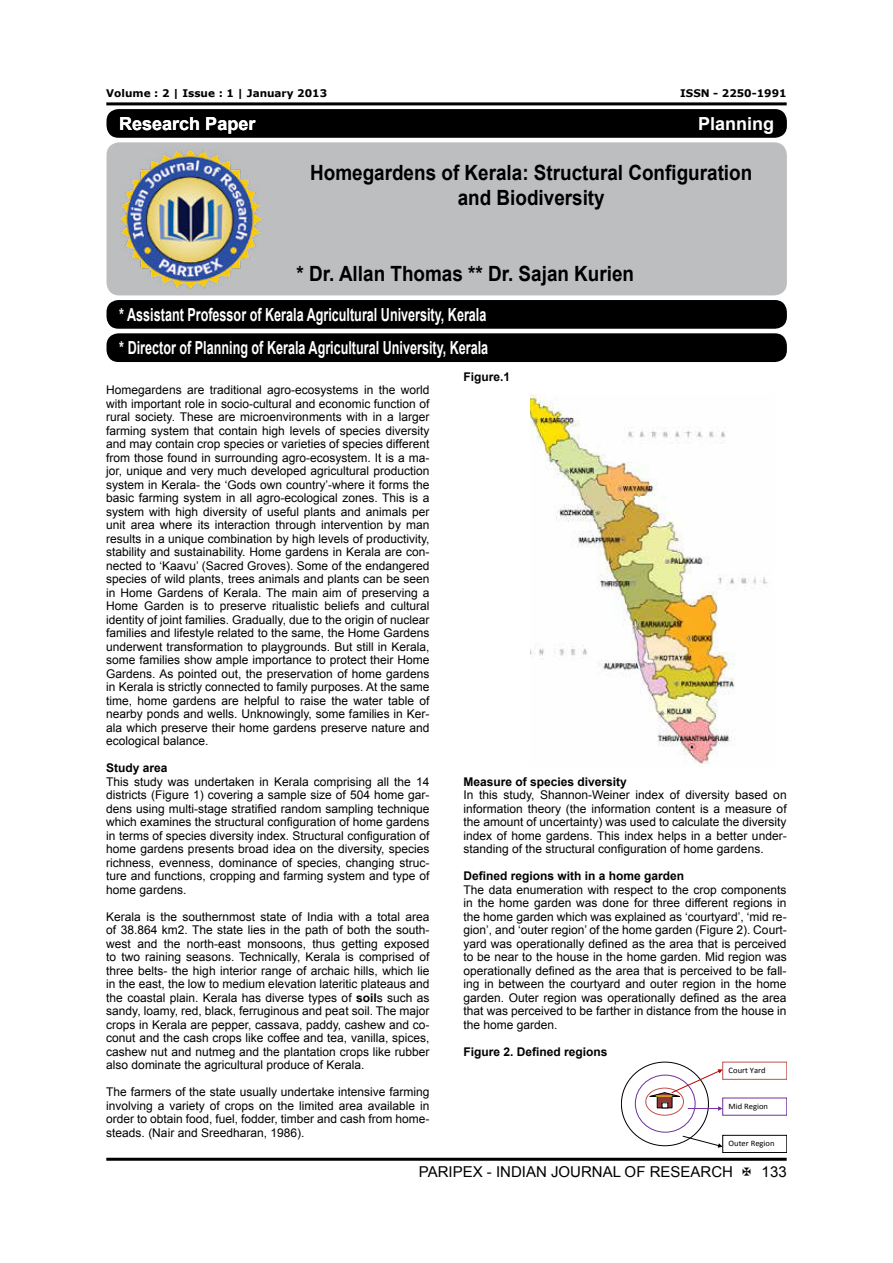
<style>
.page{position:relative;width:893px;height:1263px;background:#fff}
.page>*{position:absolute;margin:0;border:0;box-sizing:border-box;transform-origin:0 0}
.t1{font:700 21px/25.2px "Arial";color:#000;text-align:center;scale:.9 1}
.t2{font:700 18px/33.3px "Arial";color:#fff;scale:.7 1}
.t3{font:700 18px "Arial";color:#fff}
.t4{font:15px "Arial";color:#000}
.t5{font:12px/13.5px "Arial";color:#000;text-align:justify}
.t6{font:700 12px "Arial";color:#000}
.t7{font:700 10.5px "Verdana";color:#000}
.t8{font:8.25px "Calibri";color:#000}
.s1{font-weight:700}
</style>
<div class="page">
<hr style="left:106px;top:102px;width:681px;height:3px;background:#000">
<hr style="left:106px;top:1158px;width:681px;height:3px;background:#000">
<div style="left:107px;top:142px;width:680px;height:153px;background:#bcbec0;border-radius:13px"></div>
<div style="left:107px;top:109px;width:680px;height:29px;background:#000;border-radius:12px"></div>
<img style="left:120px;top:149px;width:140px;height:140px">
<div style="left:107px;top:300px;width:680px;height:29px;background:#000;border-radius:12px"></div>
<div style="left:107px;top:333px;width:680px;height:29px;background:#000;border-radius:12px"></div>
<img style="left:530px;top:394px;width:238px;height:370px">
<div style="left:645px;top:1088px;width:39px;height:27px;border:1px solid #c0504d;border-radius:50%"></div>
<div style="left:722px;top:1135px;width:65px;height:18px;border:1px solid #000"></div>
<svg style="left:649px;top:1069px;width:74px;height:42px"></svg>
<svg style="left:682px;top:1135px;width:41px;height:13px"></svg>
<p class="t7" style="left:106px;top:89px;width:222px">Volume : 2 | Issue : 1 | January 2013</p>
<p class="t7" style="left:680px;top:89px;width:108px">ISSN - 2250-1991</p>
<h2 class="t3" style="left:119px;top:116px;width:138px">Research Paper</h2>
<h2 class="t3" style="left:698px;top:117px;width:78px">Planning</h2>
<h1 class="t1" style="left:310px;top:161px;width:493px">Homegardens of Kerala: Structural Configuration and Biodiversity</h1>
<h1 class="t1" style="left:297px;top:263px;width:377px">* Dr. Allan Thomas ** Dr. Sajan Kurien</h1>
<h2 class="t2" style="left:119px;top:299px;width:529px">* Assistant Professor of Kerala Agricultural University, Kerala * Director of Planning of Kerala Agricultural University, Kerala</h2>
<p class="t5" style="left:106px;top:384px;width:325px">Homegardens are traditional agro-ecosystems in the world with important role in socio-cultural and economic function of rural society. These are microenvironments with in a larger farming system that contain high levels of species diversity and may contain crop species or varieties of species different from those found in surrounding agro-ecosystem. It is a ma&shy;jor, unique and very much developed agricultural production system in Kerala- the ‘Gods own country’-where it forms the basic farming system in all agro-ecological zones. This is a system with high diversity of useful plants and animals per unit area where its interaction through intervention by man results in a unique combination by high levels of productivity, stability and sustainability. Home gardens in Kerala are con&shy;nected to ‘Kaavu’ (Sacred Groves). Some of the endangered species of wild plants, trees animals and plants can be seen in Home Gardens of Kerala. The main aim of preserving a Home Garden is to preserve ritualistic beliefs and cultural identity of joint families. Gradually, due to the origin of nuclear families and lifestyle related to the same, the Home Gardens underwent transformation to playgrounds. But still in Kerala, some families show ample importance to protect their Home Gardens. As pointed out, the preservation of home gardens in Kerala is strictly connected to family purposes. At the same time, home gardens are helpful to raise the water table of nearby ponds and wells. Unknowingly, some families in Ker&shy;ala which preserve their home gardens preserve nature and ecological balance.</p>
<p class="t6" style="left:106px;top:763px;width:63px">Study area</p>
<p class="t5" style="left:106px;top:776px;width:325px">This study was undertaken in Kerala comprising all the 14 districts (Figure 1) covering a sample size of 504 home gar&shy;dens using multi-stage stratified random sampling technique which examines the structural configuration of home gardens in terms of species diversity index. Structural configuration of home gardens presents broad idea on the diversity, species richness, evenness, dominance of species, changing struc&shy;ture and functions, cropping and farming system and type of home gardens.</p>
<p class="t5" style="left:106px;top:911px;width:325px">Kerala is the southernmost state of India with a total area of 38.864 km2. The state lies in the path of both the south&shy;west and the north-east monsoons, thus getting exposed to two raining seasons. Technically, Kerala is comprised of three belts- the high interior range of archaic hills, which lie in the east, the low to medium elevation lateritic plateaus and the coastal plain. Kerala has diverse types of <span class="s1">soil</span>s such as sandy, loamy, red, black, ferruginous and peat soil. The major crops in Kerala are pepper, cassava, paddy, cashew and co&shy;conut and the cash crops like coffee and tea, vanilla, spices, cashew nut and nutmeg and the plantation crops like rubber also dominate the agricultural produce of Kerala.</p>
<p class="t5" style="left:106px;top:1086px;width:325px">The farmers of the state usually undertake intensive farming involving a variety of crops on the limited area available in order to obtain food, fuel, fodder, timber and cash from home&shy;steads. (Nair and Sreedharan, 1986).</p>
<p class="t6" style="left:463px;top:372px;width:48px">Figure.1</p>
<p class="t6" style="left:463px;top:777px;width:165px">Measure of species diversity</p>
<p class="t5" style="left:463px;top:789px;width:325px">In this study, Shannon-Weiner index of diversity based on information theory (the information content is a measure of the amount of uncertainty) was used to calculate the diversity index of home gardens. This index helps in a better under&shy;standing of the structural configuration of home gardens.</p>
<p class="t6" style="left:463px;top:868px;width:222px">Defined regions with in a home garden</p>
<p class="t5" style="left:463px;top:884px;width:325px">The data enumeration with respect to the crop components in the home garden was done for three different regions in the home garden which was explained as ‘courtyard’, ‘mid re&shy;gion’, and ‘outer region’ of the home garden (Figure 2). Court&shy;yard was operationally defined as the area that is perceived to be near to the house in the home garden. Mid region was operationally defined as the area that is perceived to be fall&shy;ing in between the courtyard and outer region in the home garden. Outer region was operationally defined as the area that was perceived to be farther in distance from the house in the home garden.</p>
<p class="t6" style="left:463px;top:1043px;width:146px">Figure 2. Defined regions</p>
<p class="t8" style="left:729px;top:1067px;width:38px">Court Yard</p>
<p class="t8" style="left:729px;top:1103px;width:41px">Mid Region</p>
<p class="t8" style="left:729px;top:1140px;width:47px">Outer Region</p>
<p class="t4" style="left:419px;top:1166px;width:316px">PARIPEX - INDIAN JOURNAL OF RESEARCH</p>
<p class="t4" style="left:762px;top:1166px;width:27px">133</p>
</div>
